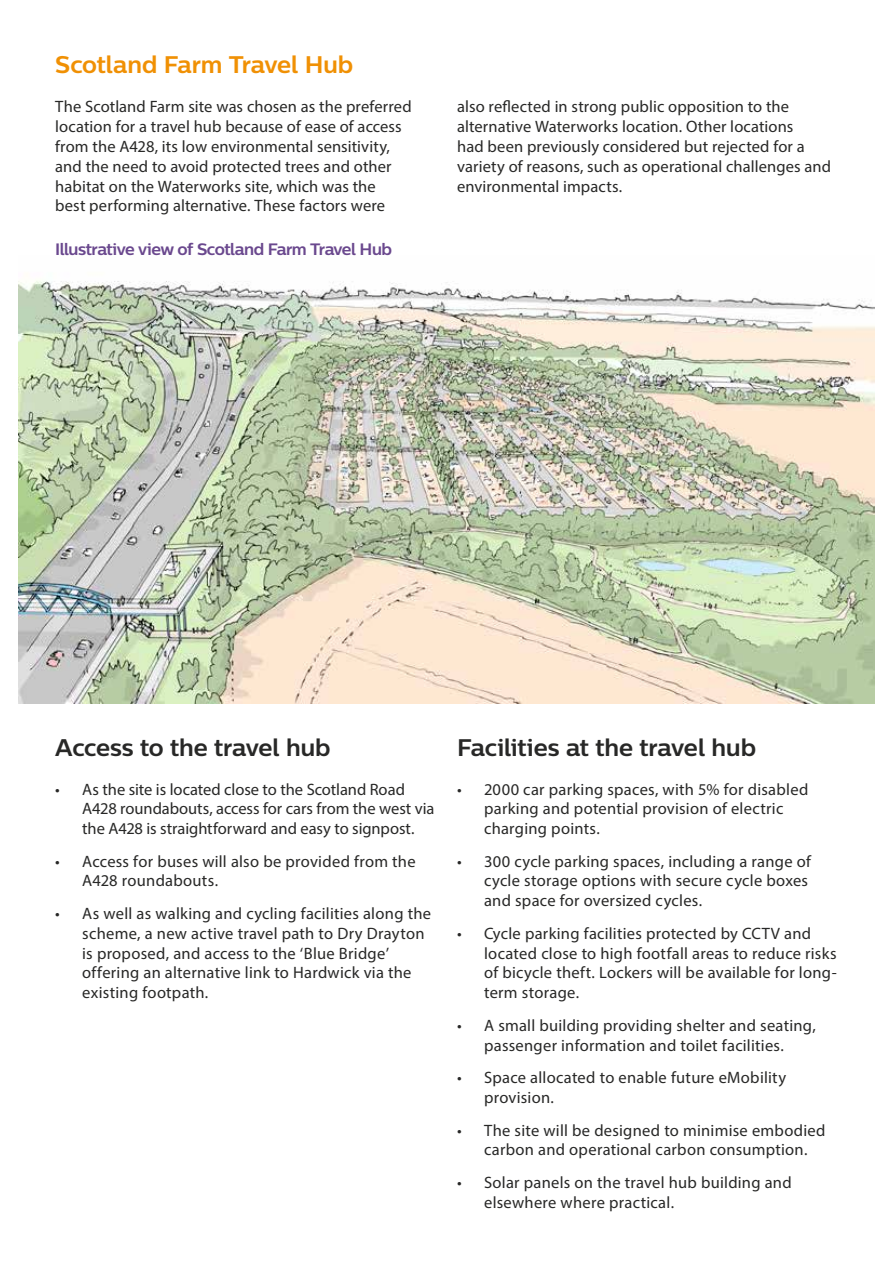
<style>
.page{position:relative;width:893px;height:1263px;background:#fff}
.page>*{position:absolute;margin:0;border:0;box-sizing:border-box;transform-origin:0 0}
.t1{font:700 24px "Centrale Sans";letter-spacing:-.01em;color:#282827}
.t2{font:700 24px "Centrale Sans";letter-spacing:-.01em;color:#f09004}
.t3{font:16.5px/19.8px "Myriad Pro";letter-spacing:.01em;color:#282827}
.t4{font:700 16.5px "Centrale Sans";letter-spacing:-.035em;color:#6a488e}
</style>
<div class="page">
<img style="left:18px;top:280px;width:857px;height:423px">
<h1 class="t2" style="left:55px;top:50px;width:300px">Scotland Farm Travel Hub</h1>
<p class="t3" style="left:55px;top:97px;width:358px">The Scotland Farm site was chosen as the preferred location for a travel hub because of ease of access from the A428, its low environmental sensitivity, and the need to avoid protected trees and other habitat on the Waterworks site, which was the<br>best performing alternative. These factors were</p>
<p class="t4" style="left:55px;top:239px;width:338px">Illustrative view of Scotland Farm Travel Hub</p>
<p class="t3" style="left:457px;top:97px;width:375px">also reflected in strong public opposition to the alternative Waterworks location. Other locations<br>had been previously considered but rejected for a variety of reasons, such as operational challenges and environmental impacts.</p>
<h1 class="t1" style="left:55px;top:732px;width:277px">Access to the travel hub</h1>
<h1 class="t1" style="left:457px;top:732px;width:300px">Facilities at the travel hub</h1>
<p class="t3" style="left:82px;top:779px;width:354px;text-indent:-27px">• As the site is located close to the Scotland Road<br>A428 roundabouts, access for cars from the west via the A428 is straightforward and easy to signpost.</p>
<p class="t3" style="left:82px;top:851px;width:335px;text-indent:-27px">• Access for buses will also be provided from the<br>A428 roundabouts.</p>
<p class="t3" style="left:82px;top:903px;width:350px;text-indent:-27px">• As well as walking and cycling facilities along the scheme, a new active travel path to Dry Drayton is proposed, and access to the ‘Blue Bridge’ offering an alternative link to Hardwick via the existing footpath.</p>
<p class="t3" style="left:484px;top:779px;width:326px;text-indent:-27px">• 2000 car parking spaces, with 5% for disabled parking and potential provision of electric charging points.</p>
<p class="t3" style="left:484px;top:851px;width:328px;text-indent:-27px">• 300 cycle parking spaces, including a range of cycle storage options with secure cycle boxes and space for oversized cycles.</p>
<p class="t3" style="left:484px;top:923px;width:354px;text-indent:-27px">• Cycle parking facilities protected by CCTV and located close to high footfall areas to reduce risks of bicycle theft. Lockers will be available for long&shy;term storage.</p>
<p class="t3" style="left:457px;top:1015px;width:360px;text-align:center">• A small building providing shelter and seating, passenger information and toilet facilities.</p>
<p class="t3" style="left:484px;top:1067px;width:304px;text-indent:-27px">• Space allocated to enable future eMobility provision.</p>
<p class="t3" style="left:457px;top:1120px;width:370px;text-align:center">• The site will be designed to minimise embodied carbon and operational carbon consumption.</p>
<p class="t3" style="left:484px;top:1172px;width:309px;text-indent:-27px">• Solar panels on the travel hub building and elsewhere where practical.</p>
</div>
